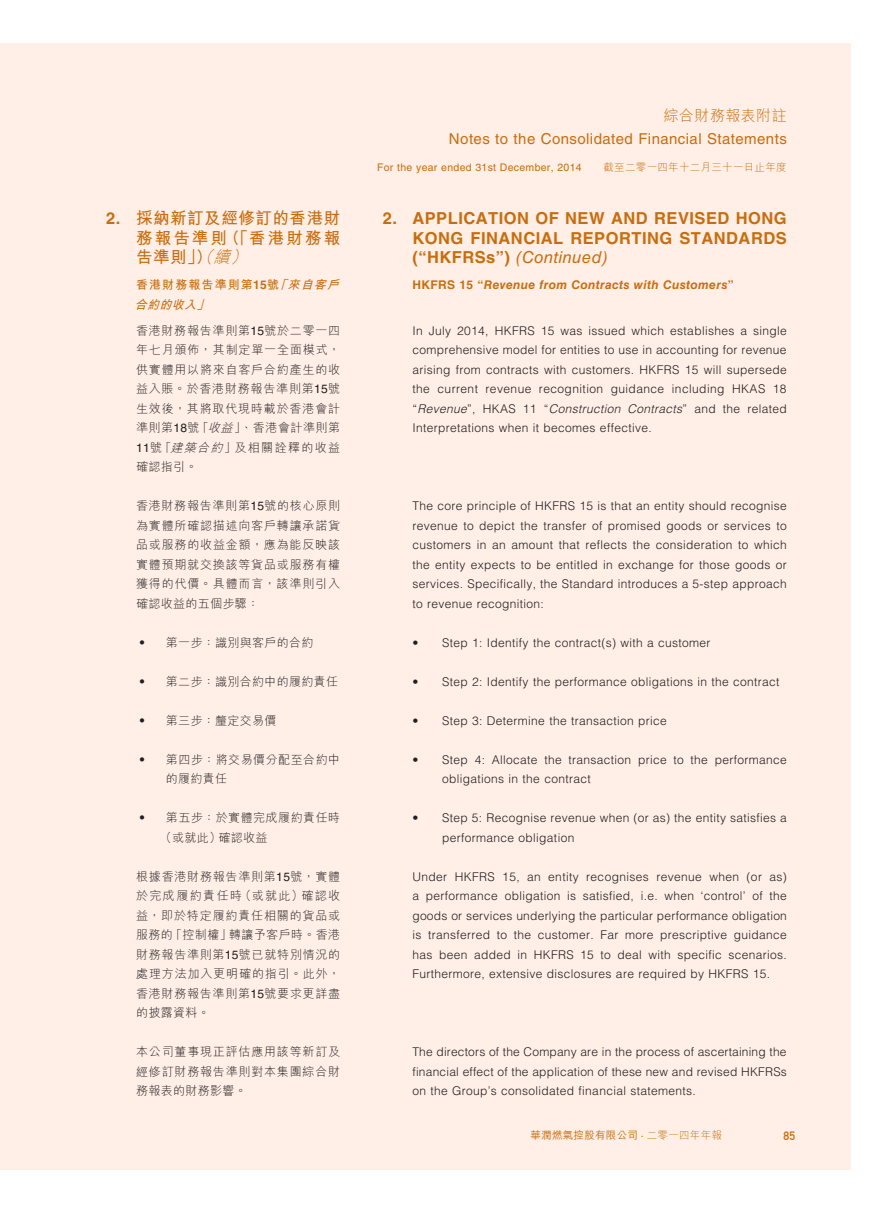
<style>
.page{position:relative;width:893px;height:1212px;background:#fff}
.page>*{position:absolute;margin:0;border:0;box-sizing:border-box;transform-origin:0 0}
.t1{font:700 16.5px "Helvetica LT Std";letter-spacing:.03em;color:#c86d0d}
.t2{font:700 16.5px/19.5px "M Hei HK";letter-spacing:.035em;color:#c86d0d;text-align:justify}
.t3{font:italic 16.5px "Helvetica LT Std";letter-spacing:.03em;color:#c86d0d}
.t4{font:15px "Helvetica LT Std";letter-spacing:.03em;color:#c86d0d}
.t5{font:300 15px "M Hei HK";letter-spacing:.03em;color:#c86d0d}
.t6{font:300 12px/19.5px "Helvetica LT Std";letter-spacing:.03em;color:#231f20;text-align:justify}
.t7{font:300 12px/19.5px "M Hei HK";letter-spacing:.06em;color:#231f20;text-align:justify}
.t8{font:italic 700 12px "Helvetica LT Std";letter-spacing:.03em;color:#c86d0d}
.t9{font:300 12px/19.5px "M Hei HK";letter-spacing:.04em;color:#231f20}
.t10{font:300 12px "M Hei HK";letter-spacing:.03em;color:#231f20}
.t11{font:italic 700 12px/19.5px "M Hei HK";color:#c86d0d}
.t12{font:12px "DIN Mittelschrift Std";color:#c86d0d}
.t13{font:10.5px "Helvetica LT Std";letter-spacing:.03em;color:#c86d0d}
.t14{font:500 10.5px "M Hei HK";letter-spacing:.03em;color:#c86d0d}
.t15{font:300 10.5px "M Hei HK";letter-spacing:.03em;color:#c86d0d}
.s1{font-family:"Helvetica LT Std"}
.s2{font-weight:300;font-style:italic}
.s3{font-style:normal}
.s4{font-family:"Helvetica LT Std";font-style:normal}
.s5{font-family:"Helvetica LT Std";font-weight:400}
.s6{font-style:italic}
.s7{font-weight:700;font-style:normal}
.s8{font-weight:300}
</style>
<div class="page">
<div style="left:0;top:43px;width:850px;height:1126px;background:#ffefe7"></div>
<h1 class="t2" style="left:136px;top:207px;width:206px;text-indent:-30px"><span class="s1">2.</span> 採納新訂及經修訂的香港財務報告準則（「香港財務報告準則」）<span class="s2">（續）</span></h1>
<p class="t11" style="left:135px;top:274px;width:210px"><span class="s3">香港財務報告準則第</span><span class="s4">15</span><span class="s3">號</span>「來自客戶合約的收入」</p>
<p class="t7" style="left:136px;top:320px;width:206px">香港財務報告準則第<span class="s5">15</span>號於二零一四年七月頒佈，其制定單一全面模式，供實體用以將來自客戶合約產生的收益入賬。於香港財務報告準則第<span class="s5">15</span>號生效後，其將取代現時載於香港會計準則第<span class="s5">18</span>號「<span class="s6">收益</span>」、香港會計準則第<span class="s5">11</span>號「<span class="s6">建築合約</span>」及相關詮釋的收益確認指引。</p>
<p class="t7" style="left:136px;top:496px;width:206px">香港財務報告準則第<span class="s5">15</span>號的核心原則為實體所確認描述向客戶轉讓承諾貨品或服務的收益金額，應為能反映該實體預期就交換該等貨品或服務有權獲得的代價。具體而言，該準則引入確認收益的五個步驟：</p>
<p class="t7" style="left:136px;top:632px;width:13px">‧</p>
<p class="t10" style="left:166px;top:634px;width:149px">第一步：識別與客戶的合約</p>
<p class="t7" style="left:136px;top:671px;width:13px">‧</p>
<p class="t10" style="left:166px;top:673px;width:174px">第二步：識別合約中的履約責任</p>
<p class="t7" style="left:136px;top:710px;width:13px">‧</p>
<p class="t10" style="left:166px;top:712px;width:112px">第三步：釐定交易價</p>
<p class="t7" style="left:136px;top:749px;width:13px">‧</p>
<p class="t9" style="left:166px;top:749px;width:176px">第四步：將交易價分配至合約中的履約責任</p>
<p class="t7" style="left:136px;top:808px;width:13px">‧</p>
<p class="t9" style="left:160px;top:808px;width:182px;text-indent:6px">第五步：於實體完成履約責任時（或就此）確認收益</p>
<p class="t7" style="left:136px;top:866px;width:206px">根據香港財務報告準則第<span class="s5">15</span>號，實體於完成履約責任時（或就此）確認收益，即於特定履約責任相關的貨品或服務的「控制權」轉讓予客戶時。香港財務報告準則第<span class="s5">15</span>號已就特別情況的處理方法加入更明確的指引。此外，香港財務報告準則第<span class="s5">15</span>號要求更詳盡的披露資料。</p>
<p class="t7" style="left:136px;top:1042px;width:206px">本公司董事現正評估應用該等新訂及經修訂財務報告準則對本集團綜合財務報表的財務影響。</p>
<p class="t5" style="left:664px;top:105px;width:124px">綜合財務報表附註</p>
<p class="t4" style="left:449px;top:130px;width:339px">Notes to the Consolidated Financial Statements</p>
<p class="t13" style="left:377px;top:161px;width:206px">For the year ended 31st December, 2014</p>
<p class="t15" style="left:603px;top:160px;width:185px">截至二零一四年十二月三十一日止年度</p>
<h1 class="t1" style="left:383px;top:209px;width:197px">2. APPLICATION OF NEW</h1>
<h1 class="t1" style="left:611px;top:209px;width:13px">AND</h1>
<h1 class="t1" style="left:654px;top:209px;width:13px">REV</h1>
<h1 class="t1" style="left:689px;top:209px;width:99px">ISED HONG</h1>
<h1 class="t1" style="left:412px;top:228px;width:87px">KONG FINAN</h1>
<h1 class="t1" style="left:523px;top:228px;width:192px">CIAL REPORTING STANDARD</h1>
<h1 class="t1" style="left:776px;top:228px;width:13px">S</h1>
<h1 class="t3" style="left:412px;top:248px;width:197px"><span class="s7">(“HKFRSs”)</span> (Continued)</h1>
<p class="t8" style="left:412px;top:278px;width:323px"><span class="s3">HKFRS 15 “</span>Revenue from Contracts with Customers<span class="s3">”</span></p>
<p class="t6" style="left:412px;top:321px;width:376px">In July 2014, HKFRS 15 was issued which establishes a single comprehensive model for entities to use in accounting for revenue arising from contracts with customers. HKFRS 15 will supersede the current revenue recognition guidance including HKAS 18 “<span class="s6">Revenue</span>”, HKAS 11 “<span class="s6">Construction Contracts</span>” and the related Interpretations when it becomes effective.</p>
<p class="t6" style="left:412px;top:496px;width:376px">The core principle of HKFRS 15 is that an entity should recognise revenue to depict the transfer of promised goods or services to customers in an amount that reflects the consideration to which the entity expects to be entitled in exchange for those goods or services. Specifically, the Standard introduces a 5-step approach to revenue recognition:</p>
<p class="t6" style="left:412px;top:633px;width:300px">• Step 1: Identify the contract(s) with a customer</p>
<p class="t6" style="left:412px;top:672px;width:369px">• Step 2: Identify the performance obligations in the contract</p>
<p class="t6" style="left:412px;top:711px;width:256px">• Step 3: Determine the transaction price</p>
<p class="t6" style="left:442px;top:750px;width:346px;text-indent:-30px">• Step 4: Allocate the transaction price to the performance obligations in the contract</p>
<p class="t6" style="left:442px;top:808px;width:346px;text-indent:-30px">• Step 5: Recognise revenue when (or as) the entity satisfies a performance obligation</p>
<p class="t6" style="left:412px;top:867px;width:376px">Under HKFRS 15, an entity recognises revenue when (or as) a performance obligation is satisfied, i.e. when ‘control’ of the goods or services underlying the particular performance obligation is transferred to the customer. Far more prescriptive guidance has been added in HKFRS 15 to deal with specific scenarios.<br>Furthermore, extensive disclosures are required by HKFRS 15.</p>
<p class="t6" style="left:412px;top:1042px;width:376px">The directors of the Company are in the process of ascertaining the financial effect of the application of these new and revised HKFRSs on the Group’s consolidated financial statements.</p>
<p class="t14" style="left:530px;top:1127px;width:193px">華潤燃氣控股有限公司 <span class="s5">·</span> <span class="s8">二零一四年年報</span></p>
<p class="t12" style="left:783px;top:1128px;width:13px">85</p>
</div>
